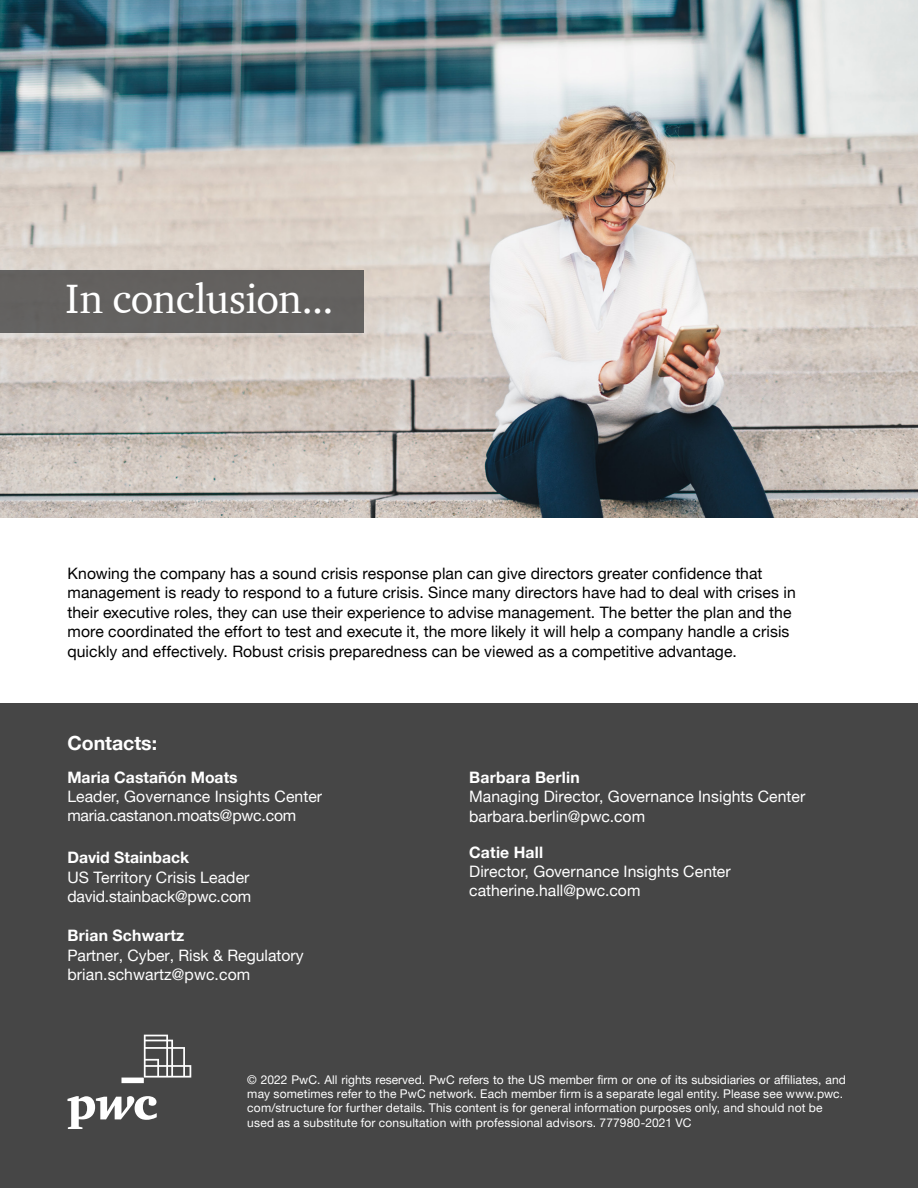
<style>
.page{position:relative;width:918px;height:1188px;background:#fff}
.page>*{position:absolute;margin:0;border:0;box-sizing:border-box;transform-origin:0 0}
.Section_title{font:42px "ITC Charter Com";letter-spacing:-.015em;color:#fff}
.names{font:700 19.5px "Helvetica Neue LT Pro";color:#fff}
.Body_style_new{font:15.75px/19.5px "Helvetica Neue";letter-spacing:.005em;color:#000}
.names-2{font:15.75px/19.2px "Helvetica Neue LT Pro";letter-spacing:.005em;color:#fff}
.names-3{font:15.75px "Helvetica Neue";letter-spacing:.005em;color:#fff}
.names-4{font:700 15.75px "Helvetica Neue LT Pro";letter-spacing:.015em;color:#fff}
.Body_style_new-2{font:15.75px "Helvetica Neue";letter-spacing:.005em;color:#fff}
.Bold_body_header{font:12px/14.4px "Helvetica Neue LT Pro";letter-spacing:.015em;color:#fff}
.s1{font-weight:700}
</style>
<div class="page">
<img style="left:0;top:0;width:918px;height:517px">
<div style="left:0;top:270px;width:364px;height:63px;background:#63615f"></div>
<div style="left:0;top:703px;width:918px;height:485px;background:#464646"></div>
<svg style="left:68px;top:1035px;width:123px;height:94px"></svg>
<p class="Section_title" style="left:66px;top:273px;width:270px">In conclusion...</p>
<p class="Body_style_new" style="left:68px;top:564px;width:730px">Knowing the company has a sound crisis response plan can give directors greater confidence that management is ready to respond to a future crisis. Since many directors have had to deal with crises in their executive roles, they can use their experience to advise management. The better the plan and the more coordinated the effort to test and execute it, the more likely it will help a company handle a crisis quickly and effectively. Robust crisis preparedness can be viewed as a competitive advantage.</p>
<p class="names" style="left:67px;top:731px;width:91px">Contacts:</p>
<p class="names-2" style="left:67px;top:768px;width:256px;line-height:18.8px"><span class="s1">Maria Castañón Moats<br></span>Leader, Governance Insights Center maria.castanon.moats@pwc.com</p>
<p class="names-2" style="left:67px;top:848px;width:185px"><span class="s1">David Stainback<br></span>US Territory Crisis Leader david.stainback@pwc.com</p>
<p class="names-2" style="left:67px;top:926px;width:238px"><span class="s1">Brian Schwartz<br></span>Partner, Cyber, Risk &amp; Regulatory brian.schwartz@pwc.com</p>
<p class="names-4" style="left:469px;top:767px;width:112px">Barbara Berlin</p>
<p class="names-3" style="left:469px;top:785px;width:338px">Managing Director, Governance Insights Center</p>
<p class="Body_style_new-2" style="left:469px;top:805px;width:178px">barbara.berlin@pwc.com</p>
<p class="names-4" style="left:469px;top:842px;width:76px">Catie Hall</p>
<p class="names-3" style="left:469px;top:860px;width:263px">Director, Governance Insights Center</p>
<p class="names-3" style="left:469px;top:880px;width:173px">catherine.hall@pwc.com</p>
<p class="Bold_body_header" style="left:247px;top:1072px;width:600px">© 2022 PwC. All rights reserved. PwC refers to the US member firm or one of its subsidiaries or affiliates, and may sometimes refer to the PwC network. Each member firm is a separate legal entity. Please see www.pwc. com/structure for further details. This content is for general information purposes only, and should not be used as a substitute for consultation with professional advisors. 777980-2021 VC</p>
</div>
